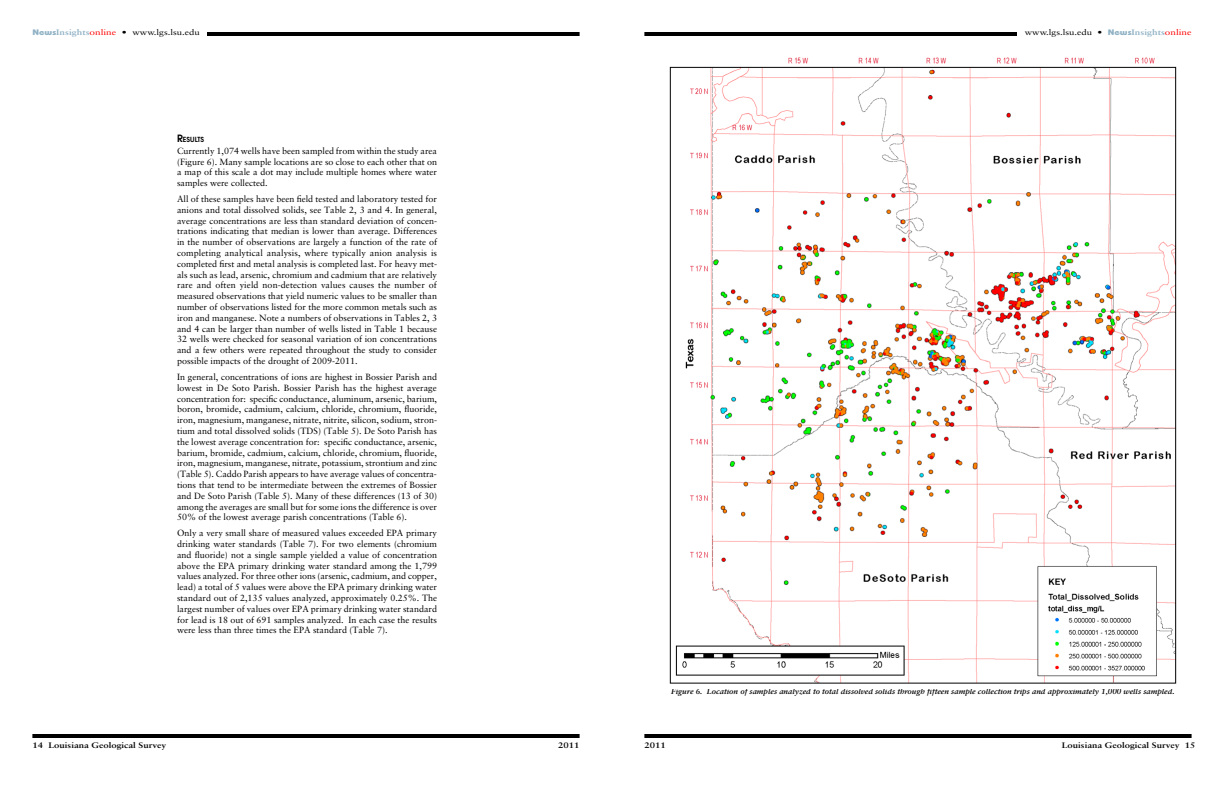
<style>
.page{position:relative;width:1224px;height:792px;background:#fff}
.page>*{position:absolute;margin:0;border:0;box-sizing:border-box;transform-origin:0 0}
.t1{font:9px/10.8px "Sabon";color:#000;text-align:justify}
.t2{font:italic 700 8px "Sabon";color:#000}
.t3{font:700 8px "Sabon";color:#000;scale:1.2 1}
.t4{font:8px "Sabon";color:#000;scale:1.25 1}
.t5{font:8px "Sabon";color:#000;scale:1.2 1}
.t6{font:600 7px "Avant Garde";color:#000}
.s1{font-family:"Bauhaus";font-weight:700;color:#8eb1c4}
.s2{font-weight:700;color:#8eb1c4}
.s3{color:#f00}
.s4{font-size:10px}
</style>
<div class="page">
<hr style="left:207px;top:32px;width:373px;height:4px;background:#000">
<hr style="left:32px;top:734px;width:548px;height:4px;background:#000">
<hr style="left:644px;top:734px;width:548px;height:4px;background:#000">
<hr style="left:644px;top:32px;width:373px;height:4px;background:#000">
<img style="left:669px;top:57px;width:508px;height:627px">
<p class="t4" style="left:32px;top:28px;width:135px"><span class="s1">News</span><span class="s2">Insights</span><span class="s3">online</span> • www.lgs.lsu.edu</p>
<p class="t5" style="left:1025px;top:28px;width:141px">www.lgs.lsu.edu • <span class="s1">News</span><span class="s2">Insights</span><span class="s3">online</span></p>
<p class="t6" style="left:177px;top:135px;width:28px"><span class="s4">R</span>ESULTS</p>
<p class="t1" style="left:177px;top:145px;width:261px">Currently 1,074 wells have been sampled from within the study area (Figure 6). Many sample locations are so close to each other that on a map of this scale a dot may include multiple homes where water samples were collected.</p>
<p class="t1" style="left:177px;top:193px;width:261px">All of these samples have been field tested and laboratory tested for anions and total dissolved solids, see Table 2, 3 and 4. In general, average concentrations are less than standard deviation of concen&shy;trations indicating that median is lower than average. Differences in the number of observations are largely a function of the rate of completing analytical analysis, where typically anion analysis is completed first and metal analysis is completed last. For heavy met&shy;als such as lead, arsenic, chromium and cadmium that are relatively rare and often yield non-detection values causes the number of measured observations that yield numeric values to be smaller than number of observations listed for the more common metals such as iron and manganese. Note a numbers of observations in Tables 2, 3 and 4 can be larger than number of wells listed in Table 1 because 32 wells were checked for seasonal variation of ion concentrations and a few others were repeated throughout the study to consider possible impacts of the drought of 2009-2011.</p>
<p class="t1" style="left:177px;top:371px;width:261px">In general, concentrations of ions are highest in Bossier Parish and lowest in De Soto Parish. Bossier Parish has the highest average concentration for: specific conductance, aluminum, arsenic, barium, boron, bromide, cadmium, calcium, chloride, chromium, fluoride, iron, magnesium, manganese, nitrate, nitrite, silicon, sodium, stron&shy;tium and total dissolved solids (TDS) (Table 5). De Soto Parish has the lowest average concentration for: specific conductance, arsenic, barium, bromide, cadmium, calcium, chloride, chromium, fluoride, iron, magnesium, manganese, nitrate, potassium, strontium and zinc (Table 5). Caddo Parish appears to have average values of concentra&shy;tions that tend to be intermediate between the extremes of Bossier and De Soto Parish (Table 5). Many of these differences (13 of 30) among the averages are small but for some ions the difference is over 50% of the lowest average parish concentrations (Table 6).</p>
<p class="t1" style="left:177px;top:528px;width:261px">Only a very small share of measured values exceeded EPA primary drinking water standards (Table 7). For two elements (chromium and fluoride) not a single sample yielded a value of concentration above the EPA primary drinking water standard among the 1,799 values analyzed. For three other ions (arsenic, cadmium, and copper, lead) a total of 5 values were above the EPA primary drinking water standard out of 2,135 values analyzed, approximately 0.25%. The largest number of values over EPA primary drinking water standard for lead is 18 out of 691 samples analyzed. In each case the results were less than three times the EPA standard (Table 7).</p>
<p class="t3" style="left:32px;top:740px;width:113px">14 Louisiana Geological Survey</p>
<p class="t3" style="left:558px;top:740px;width:19px">2011</p>
<p class="t2" style="left:671px;top:687px;width:505px">Figure 6. Location of samples analyzed to total dissolved solids through fifteen sample collection trips and approximately 1,000 wells sampled.</p>
<p class="t3" style="left:644px;top:740px;width:19px">2011</p>
<p class="t3" style="left:1062px;top:740px;width:113px">Louisiana Geological Survey 15</p>
</div>
